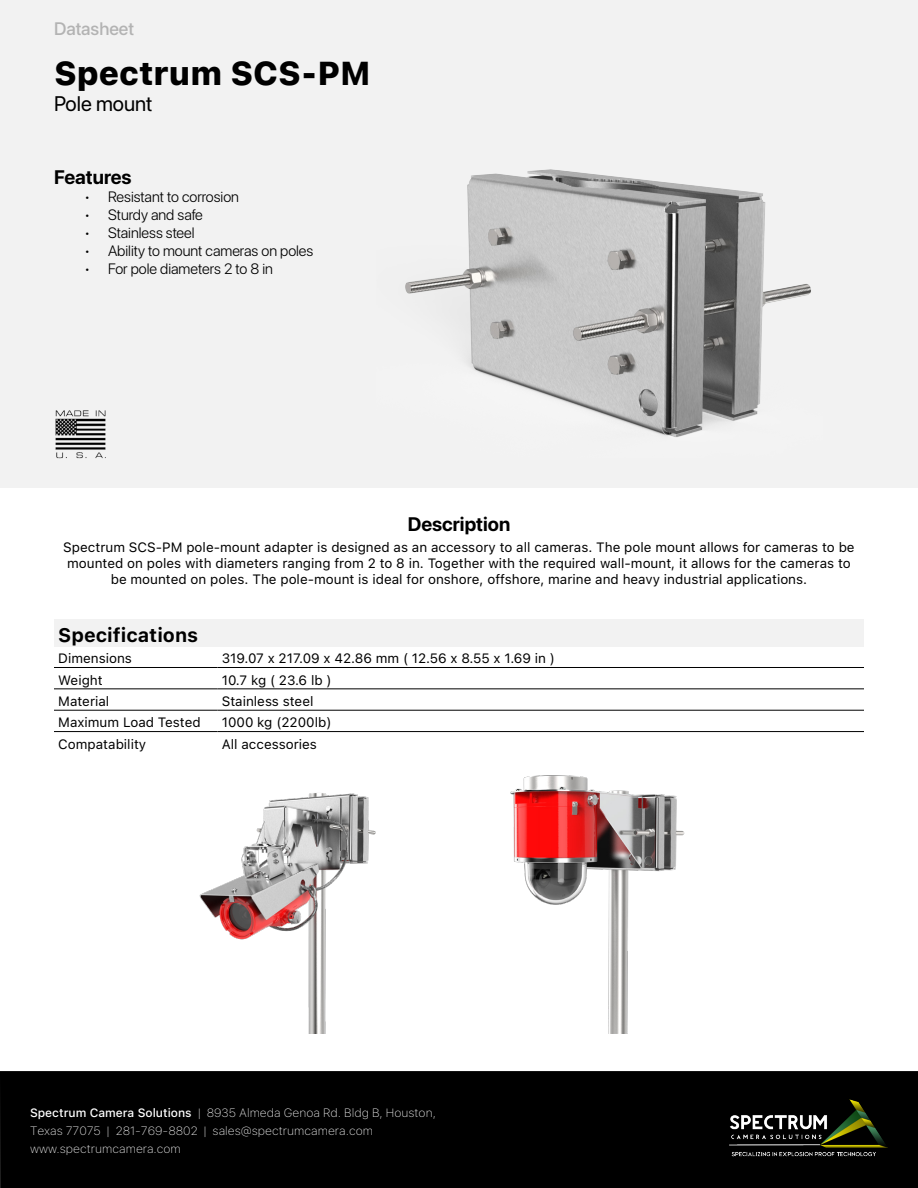
<style>
.page{position:relative;width:918px;height:1188px;background:#fff}
.page>*{position:absolute;margin:0;border:0;box-sizing:border-box;transform-origin:0 0}
.t1{font:800 33px "SF Pro Text";color:#000}
.t2{font:21px "SF Pro Display";color:#000}
.t3{font:700 19.5px "SF Pro Display";color:#000}
.t4{font:700 19.5px "SF Pro Text";color:#000}
.t5{font:18px "SF Pro";color:#b3b3b3}
.t6{font:300 15px "SF Pro Display";color:#000}
.t7{font:13.5px/16.2px "SF Pro Text";color:#000;text-align:center}
.t8{font:100 12px/18px "SF Pro Text";color:#fff}
.s1{font-weight:500}
</style>
<div class="page">
<div style="left:0;top:0;width:918px;height:488px;background:#f2f2f2"></div>
<div style="left:0;top:1071px;width:918px;height:117px;background:#000"></div>
<img style="left:729px;top:1099px;width:159px;height:58px">
<div style="left:54px;top:619px;width:810px;height:27px;background:#f2f2f2"></div>
<hr style="left:54px;top:667px;width:164px;height:1px;background:#000">
<hr style="left:218px;top:667px;width:646px;height:1px;background:#000">
<hr style="left:54px;top:689px;width:164px;height:1px;background:#000">
<hr style="left:218px;top:689px;width:646px;height:1px;background:#000">
<hr style="left:54px;top:710px;width:164px;height:1px;background:#000">
<hr style="left:218px;top:710px;width:646px;height:1px;background:#000">
<hr style="left:54px;top:731px;width:164px;height:1px;background:#000">
<hr style="left:218px;top:731px;width:646px;height:1px;background:#000">
<img style="left:55px;top:410px;width:51px;height:49px">
<img style="left:405px;top:169px;width:406px;height:268px">
<img style="left:199px;top:793px;width:177px;height:240px">
<img style="left:510px;top:775px;width:175px;height:258px">
<p class="t5" style="left:54px;top:18px;width:82px">Datasheet</p>
<p class="t1" style="left:54px;top:55px;width:318px">Spectrum SCS-PM</p>
<p class="t2" style="left:54px;top:91px;width:100px">Pole mount</p>
<p class="t3" style="left:54px;top:165px;width:79px">Features</p>
<p class="t6" style="left:84px;top:188px;width:156px">• Resistant to corrosion</p>
<p class="t6" style="left:84px;top:206px;width:120px">• Sturdy and safe</p>
<p class="t6" style="left:84px;top:224px;width:112px">• Stainless steel</p>
<p class="t6" style="left:84px;top:242px;width:231px">• Ability to mount cameras on poles</p>
<p class="t6" style="left:84px;top:260px;width:190px">• For pole diameters 2 to 8 in</p>
<p class="t3" style="left:408px;top:513px;width:104px">Description</p>
<p class="t7" style="left:63px;top:539px;width:793px">Spectrum SCS-PM pole-mount adapter is designed as an accessory to all cameras. The pole mount allows for cameras to be mounted on poles with diameters ranging from 2 to 8 in. Together with the required wall-mount, it allows for the cameras to be mounted on poles. The pole-mount is ideal for onshore, offshore, marine and heavy industrial applications.</p>
<p class="t4" style="left:58px;top:624px;width:142px">Specifications</p>
<p class="t7" style="left:58px;top:650px;width:75px">Dimensions</p>
<p class="t7" style="left:222px;top:650px;width:335px">319.07 x 217.09 x 42.86 mm ( 12.56 x 8.55 x 1.69 in )</p>
<p class="t7" style="left:58px;top:672px;width:46px">Weight</p>
<p class="t7" style="left:222px;top:672px;width:111px">10.7 kg ( 23.6 lb )</p>
<p class="t7" style="left:58px;top:693px;width:53px">Material</p>
<p class="t7" style="left:222px;top:693px;width:93px">Stainless steel</p>
<p class="t7" style="left:58px;top:715px;width:144px">Maximum Load Tested</p>
<p class="t7" style="left:222px;top:715px;width:111px">1000 kg (2200lb)</p>
<p class="t7" style="left:58px;top:736px;width:90px">Compatability</p>
<p class="t7" style="left:222px;top:736px;width:97px">All accessories</p>
<p class="t8" style="left:30px;top:1104px;width:408px"><span class="s1">Spectrum Camera Solutions</span> | 8935 Almeda Genoa Rd. Bldg B, Houston,<br>Texas 77075 | 281-769-8802 | sales@spectrumcamera.com</p>
<p class="t8" style="left:30px;top:1140px;width:152px">www.spectrumcamera.com</p>
</div>
